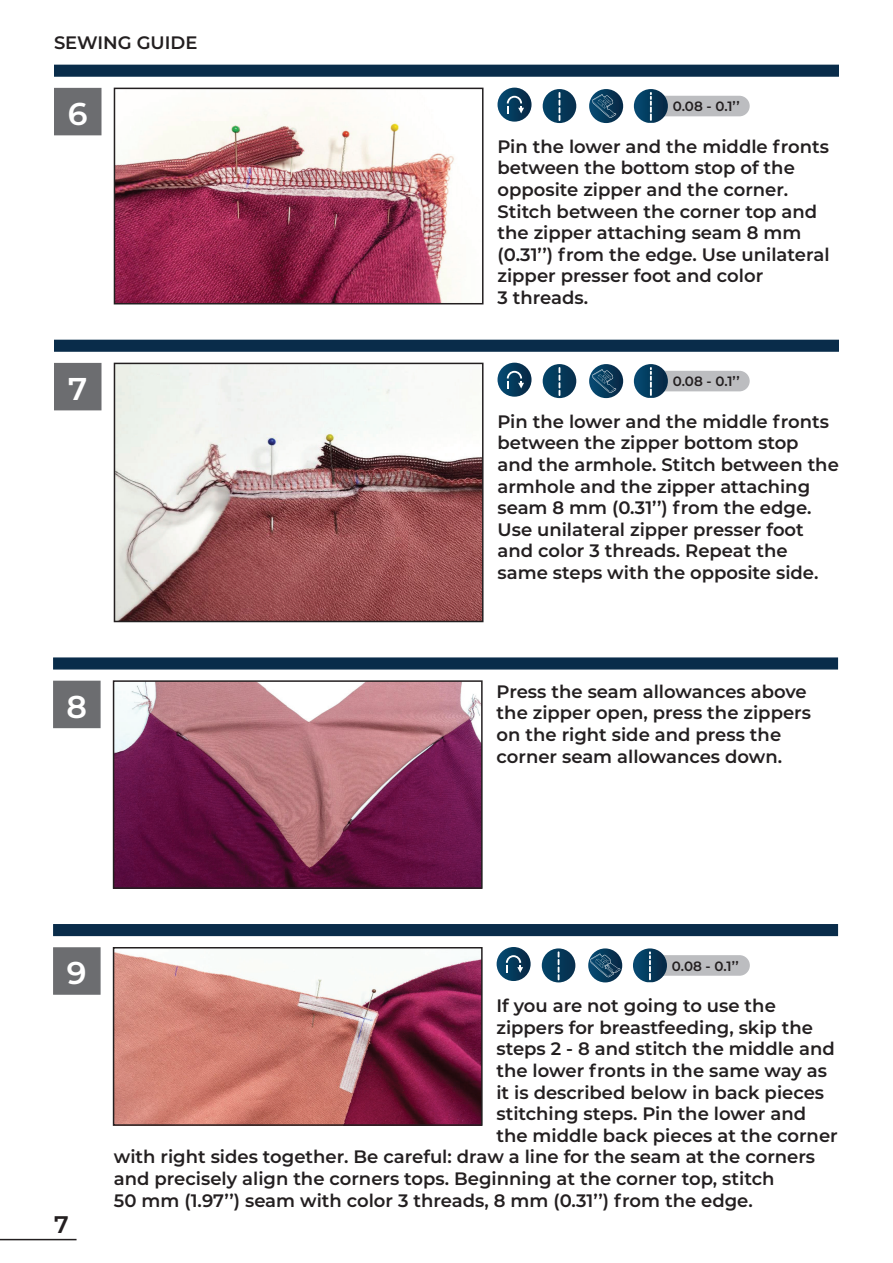
<style>
.page{position:relative;width:893px;height:1263px;background:#fff}
.page>*{position:absolute;margin:0;border:0;box-sizing:border-box;transform-origin:0 0}
.t1{font:600 31.5px "Montserrat";color:#fff}
.t2{font:600 24px "Montserrat";color:#231f20}
.t3{font:600 18px/21.6px "Montserrat";color:#231f20}
.t4{font:600 13.5px "Montserrat";color:#231f20}
</style>
<div class="page">
<hr style="left:0;top:1239px;width:77px;height:1px;background:#231f20">
<div style="left:53px;top:657px;width:785px;height:12px;background:#092c4a;border:2px solid #092c4a"></div>
<div style="left:53px;top:681px;width:48px;height:47px;background:#6c6d70"></div>
<img style="left:116px;top:683px;width:364px;height:203px">
<div style="left:113px;top:680px;width:370px;height:209px;border:2px solid #231f20"></div>
<svg style="left:634px;top:89px;width:116px;height:34px"></svg>
<svg style="left:543px;top:89px;width:33px;height:34px"></svg>
<svg style="left:559px;top:92px;width:1px;height:29px"></svg>
<svg style="left:497px;top:88px;width:34px;height:34px"></svg>
<svg style="left:507px;top:96px;width:17px;height:17px"></svg>
<svg style="left:589px;top:89px;width:34px;height:34px"></svg>
<svg style="left:592px;top:94px;width:24px;height:24px"></svg>
<div style="left:54px;top:65px;width:785px;height:12px;background:#092c4a;border:2px solid #092c4a"></div>
<div style="left:54px;top:88px;width:48px;height:47px;background:#6c6d70"></div>
<img style="left:117px;top:103px;width:338px;height:198px">
<div style="left:114px;top:88px;width:369px;height:216px;border:2px solid #231f20"></div>
<svg style="left:634px;top:364px;width:116px;height:34px"></svg>
<svg style="left:543px;top:364px;width:33px;height:34px"></svg>
<svg style="left:559px;top:367px;width:1px;height:29px"></svg>
<svg style="left:497px;top:363px;width:34px;height:34px"></svg>
<svg style="left:507px;top:371px;width:17px;height:17px"></svg>
<svg style="left:589px;top:364px;width:34px;height:34px"></svg>
<svg style="left:592px;top:369px;width:24px;height:24px"></svg>
<div style="left:54px;top:340px;width:785px;height:12px;background:#092c4a;border:2px solid #092c4a"></div>
<div style="left:54px;top:363px;width:48px;height:47px;background:#6c6d70"></div>
<img style="left:117px;top:366px;width:363px;height:253px">
<div style="left:114px;top:363px;width:369px;height:259px;border:2px solid #231f20"></div>
<div style="left:53px;top:924px;width:785px;height:12px;background:#092c4a"></div>
<div style="left:53px;top:947px;width:48px;height:48px;background:#6c6d70;border:2px solid #6c6d70"></div>
<img style="left:116px;top:952px;width:364px;height:171px">
<div style="left:113px;top:947px;width:370px;height:179px;border:2px solid #231f20"></div>
<svg style="left:633px;top:948px;width:117px;height:34px"></svg>
<svg style="left:542px;top:948px;width:33px;height:34px"></svg>
<svg style="left:558px;top:951px;width:1px;height:29px"></svg>
<svg style="left:497px;top:947px;width:34px;height:34px"></svg>
<svg style="left:506px;top:955px;width:17px;height:18px"></svg>
<svg style="left:588px;top:948px;width:34px;height:34px"></svg>
<svg style="left:590px;top:953px;width:30px;height:24px"></svg>
<p class="t3" style="left:54px;top:31px;width:145px">SEWING GUIDE</p>
<h1 class="t1" style="left:68px;top:91px;width:21px">6</h1>
<h1 class="t1" style="left:68px;top:366px;width:21px">7</h1>
<h1 class="t1" style="left:67px;top:684px;width:22px">8</h1>
<p class="t4" style="left:673px;top:97px;width:68px">0.08 - 0.1’’</p>
<p class="t3" style="left:497px;top:135px;width:334px">Pin the lower and the middle fronts between the bottom stop of the opposite zipper and the corner.<br>Stitch between the corner top and the zipper attaching seam 8 mm (0.31’’) from the edge. Use unilateral zipper presser foot and color<br>3 threads.</p>
<p class="t4" style="left:673px;top:372px;width:68px">0.08 - 0.1’’</p>
<p class="t3" style="left:497px;top:410px;width:343px">Pin the lower and the middle fronts between the zipper bottom stop<br>and the armhole. Stitch between the armhole and the zipper attaching seam 8 mm (0.31’’) from the edge.<br>Use unilateral zipper presser foot and color 3 threads. Repeat the same steps with the opposite side.</p>
<p class="t3" style="left:497px;top:680px;width:316px">Press the seam allowances above the zipper open, press the zippers on the right side and press the corner seam allowances down.</p>
<h1 class="t1" style="left:67px;top:951px;width:21px">9</h1>
<p class="t4" style="left:672px;top:956px;width:68px">0.08 - 0.1’’</p>
<h2 class="t2" style="left:54px;top:1207px;width:16px">7</h2>
<p class="t3" style="left:496px;top:994px;width:281px">If you are not going to use the</p>
<p class="t3" style="left:496px;top:1016px;width:318px">zippers for breastfeeding, skip the</p>
<p class="t3" style="left:496px;top:1037px;width:340px">steps 2 - 8 and stitch the middle and</p>
<p class="t3" style="left:496px;top:1059px;width:332px">the lower fronts in the same way as</p>
<p class="t3" style="left:496px;top:1080px;width:329px">it is described below in back pieces</p>
<p class="t3" style="left:496px;top:1102px;width:311px">stitching steps. Pin the lower and</p>
<p class="t3" style="left:496px;top:1124px;width:343px">the middle back pieces at the corner</p>
<p class="t3" style="left:114px;top:1145px;width:703px">with right sides together. Be careful: draw a line for the seam at the corners</p>
<p class="t3" style="left:114px;top:1167px;width:662px">and precisely align the corners tops. Beginning at the corner top, stitch</p>
<p class="t3" style="left:114px;top:1188px;width:640px">50 mm (1.97’’) seam with color 3 threads, 8 mm (0.31’’) from the edge.</p>
</div>
